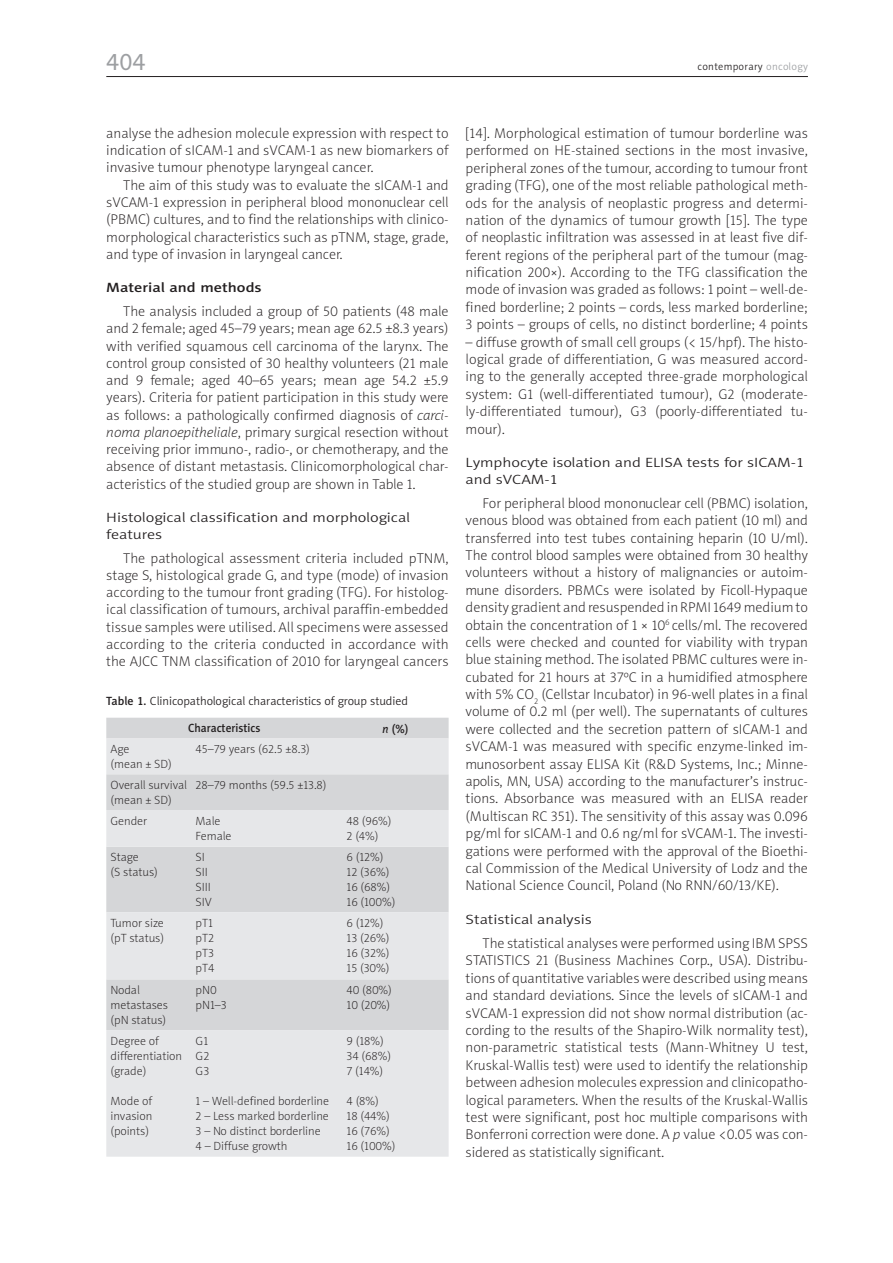
<style>
.page{position:relative;width:893px;height:1263px;background:#fff}
.page>*{position:absolute;margin:0;border:0;box-sizing:border-box;transform-origin:0 0}
.t1{font:24px "Naomi Sans EFN";color:#9d9fa2}
.t2{font:14.25px/17.4px "Naomi Sans EFN Thin";color:#231f20;text-align:justify}
.t3{font:13.5px/16.5px "Naomi Sans EFN Light";color:#231f20;scale:1.2 1}
.t4{font:13.5px "Naomi Sans EFN Medium";color:#231f20;scale:1.2 1}
.t5{font:12px/15px "Naomi Sans EFN Thin";color:#231f20}
.t6{font:12px "Naomi Sans EFN Light";color:#231f20}
.t7{font:12px "Naomi Sans EFN Medium";color:#231f20;scale:.95 1}
.t8{font:10.5px "Naomi Sans EFN Light";letter-spacing:.03em;color:#231f20}
.s1{color:#9d9fa2}
.s2{font-style:italic}
.s3{font-family:"Naomi Sans EFN Medium"}
</style>
<div class="page">
<hr style="left:106px;top:76px;width:702px;height:1px;background:#231f20">
<div style="left:106px;top:718px;width:343px;height:20px;background:#d5d6d8"></div>
<svg style="left:106px;top:738px;width:343px;height:419px;background:#e0e1e3"></svg>
<h1 class="t1" style="left:106px;top:47px;width:41px">404</h1>
<p class="t8" style="left:697px;top:61px;width:112px">contemporary <span class="s1">oncology</span></p>
<p class="t2" style="left:106px;top:125px;width:344px">analyse the adhesion molecule expression with respect to indication of sICAM-1 and sVCAM-1 as new biomarkers of invasive tumour phenotype laryngeal cancer.</p>
<p class="t2" style="left:106px;top:176px;width:344px;text-indent:17px">The aim of this study was to evaluate the sICAM-1 and sVCAM-1 expression in peripheral blood mononuclear cell (PBMC) cultures, and to find the relationships with clinico&shy;morphological characteristics such as pTNM, stage, grade, and type of invasion in laryngeal cancer.</p>
<p class="t4" style="left:106px;top:280px;width:131px">Material and methods</p>
<p class="t2" style="left:106px;top:303px;width:344px;text-indent:17px">The analysis included a group of 50 patients (48 male and 2 female; aged 45–79 years; mean age 62.5 ±8.3 years) with verified squamous cell carcinoma of the larynx. The control group consisted of 30 healthy volunteers (21 male and 9 female; aged 40–65 years; mean age 54.2 ±5.9 years). Criteria for patient participation in this study were as follows: a pathologically confirmed diagnosis of <span class="s2">carci&shy;noma planoepitheliale</span>, primary surgical resection without receiving prior immuno-, radio-, or chemotherapy, and the absence of distant metastasis. Clinicomorphological char&shy;acteristics of the studied group are shown in Table 1.</p>
<p class="t3" style="left:106px;top:509px;width:255px">Histological classification and morphological features</p>
<p class="t2" style="left:106px;top:549px;width:344px;text-indent:17px">The pathological assessment criteria included pTNM, stage S, histological grade G, and type (mode) of invasion according to the tumour front grading (TFG). For histolog&shy;ical classification of tumours, archival paraffin-embedded tissue samples were utilised. All specimens were assessed according to the criteria conducted in accordance with the AJCC TNM classification of 2010 for laryngeal cancers</p>
<p class="t6" style="left:106px;top:694px;width:303px"><span class="s3">Table 1.</span> Clinicopathological characteristics of group studied</p>
<p class="t7" style="left:188px;top:721px;width:78px">Characteristics</p>
<p class="t7" style="left:382px;top:721px;width:29px"><span class="s2">n</span> (%)</p>
<p class="t5" style="left:111px;top:742px;width:63px">Age<br>(mean ± SD)</p>
<p class="t5" style="left:196px;top:742px;width:116px">45–79 years (62.5 ±8.3)</p>
<p class="t5" style="left:111px;top:777px;width:78px">Overall survival (mean ± SD)</p>
<p class="t5" style="left:196px;top:777px;width:132px">28–79 months (59.5 ±13.8)</p>
<p class="t5" style="left:111px;top:813px;width:38px">Gender</p>
<p class="t5" style="left:196px;top:813px;width:37px">Male<br>Female</p>
<p class="t5" style="left:347px;top:813px;width:46px">48 (96%)<br>2 (4%)</p>
<p class="t5" style="left:111px;top:850px;width:49px">Stage<br>(S status)</p>
<p class="t5" style="left:196px;top:850px;width:18px">SI<br>SII<br>SIII<br>SIV</p>
<p class="t5" style="left:347px;top:850px;width:50px">6 (12%)<br>12 (36%)<br>16 (68%)<br>16 (100%)</p>
<p class="t5" style="left:111px;top:916px;width:55px">Tumor size (pT status)</p>
<p class="t5" style="left:196px;top:916px;width:20px">pT1 pT2 pT3 pT4</p>
<p class="t5" style="left:347px;top:916px;width:44px">6 (12%)<br>13 (26%)<br>16 (32%)<br>15 (30%)</p>
<p class="t5" style="left:111px;top:983px;width:59px">Nodal metastases (pN status)</p>
<p class="t5" style="left:196px;top:983px;width:33px">pN0 pN1–3</p>
<p class="t5" style="left:347px;top:983px;width:47px">40 (80%)<br>10 (20%)</p>
<p class="t5" style="left:111px;top:1033px;width:73px">Degree of differentiation (grade)</p>
<p class="t5" style="left:111px;top:1093px;width:43px;text-align:justify">Mode of invasion (points)</p>
<p class="t5" style="left:347px;top:1033px;width:46px">9 (18%)<br>34 (68%)<br>7 (14%)</p>
<p class="t5" style="left:347px;top:1093px;width:50px">4 (8%)<br>18 (44%)<br>16 (76%)<br>16 (100%)</p>
<p class="t5" style="left:196px;top:1033px;width:15px;text-align:justify">G1<br>G2<br>G3</p>
<p class="t5" style="left:196px;top:1093px;width:135px">1 – Well-defined borderline<br>2 – Less marked borderline<br>3 – No distinct borderline<br>4 – Diffuse growth</p>
<p class="t2" style="left:466px;top:125px;width:344px">[14]. Morphological estimation of tumour borderline was performed on HE-stained sections in the most invasive, peripheral zones of the tumour, according to tumour front grading (TFG), one of the most reliable pathological meth&shy;ods for the analysis of neoplastic progress and determi&shy;nation of the dynamics of tumour growth [15]. The type of neoplastic infiltration was assessed in at least five dif&shy;ferent regions of the peripheral part of the tumour (mag&shy;nification 200×). According to the TFG classification the mode of invasion was graded as follows: 1 point – well-de&shy;fined borderline; 2 points – cords, less marked borderline; 3 points – groups of cells, no distinct borderline; 4 points</p>
<p class="t2" style="left:466px;top:333px;width:344px">– diffuse growth of small cell groups (&lt; 15/hpf). The histo&shy;logical grade of differentiation, G was measured accord&shy;ing to the generally accepted three-grade morphological system: G1 (well-differentiated tumour), G2 (moderate&shy;ly-differentiated tumour), G3 (poorly-differentiated tu&shy;mour).</p>
<p class="t3" style="left:466px;top:455px;width:284px">Lymphocyte isolation and ELISA tests for sICAM-1 and sVCAM-1</p>
<p class="t2" style="left:466px;top:494px;width:344px;text-indent:17px">For peripheral blood mononuclear cell (PBMC) isolation, venous blood was obtained from each patient (10 ml) and transferred into test tubes containing heparin (10 U/ml).<br>The control blood samples were obtained from 30 healthy volunteers without a history of malignancies or autoim&shy;mune disorders. PBMCs were isolated by Ficoll-Hypaque density gradient and resuspended in RPMI 1649 medium to obtain the concentration of 1 × 10<sup>6</sup> cells/ml. The recovered cells were checked and counted for viability with trypan blue staining method. The isolated PBMC cultures were in&shy;cubated for 21 hours at 37ºC in a humidified atmosphere with 5% CO<sub>2</sub> (Cellstar Incubator) in 96-well plates in a final volume of 0.2 ml (per well). The supernatants of cultures were collected and the secretion pattern of sICAM-1 and sVCAM-1 was measured with specific enzyme-linked im&shy;munosorbent assay ELISA Kit (R&amp;D Systems, Inc.; Minne&shy;apolis, MN, USA) according to the manufacturer’s instruc&shy;tions. Absorbance was measured with an ELISA reader (Multiscan RC 351). The sensitivity of this assay was 0.096 pg/ml for sICAM-1 and 0.6 ng/ml for sVCAM-1. The investi&shy;gations were performed with the approval of the Bioethi&shy;cal Commission of the Medical University of Lodz and the National Science Council, Poland (No RNN/60/13/KE).</p>
<p class="t3" style="left:466px;top:911px;width:107px">Statistical analysis</p>
<p class="t2" style="left:466px;top:935px;width:344px;text-indent:17px">The statistical analyses were performed using IBM SPSS STATISTICS 21 (Business Machines Corp., USA). Distribu&shy;tions of quantitative variables were described using means and standard deviations. Since the levels of sICAM-1 and sVCAM-1 expression did not show normal distribution (ac&shy;cording to the results of the Shapiro-Wilk normality test), non-parametric statistical tests (Mann-Whitney U test, Kruskal-Wallis test) were used to identify the relationship between adhesion molecules expression and clinicopatho&shy;logical parameters. When the results of the Kruskal-Wallis test were significant, post hoc multiple comparisons with Bonferroni correction were done. A <span class="s2">p</span> value &lt;0.05 was con&shy;sidered as statistically significant.</p>
</div>
